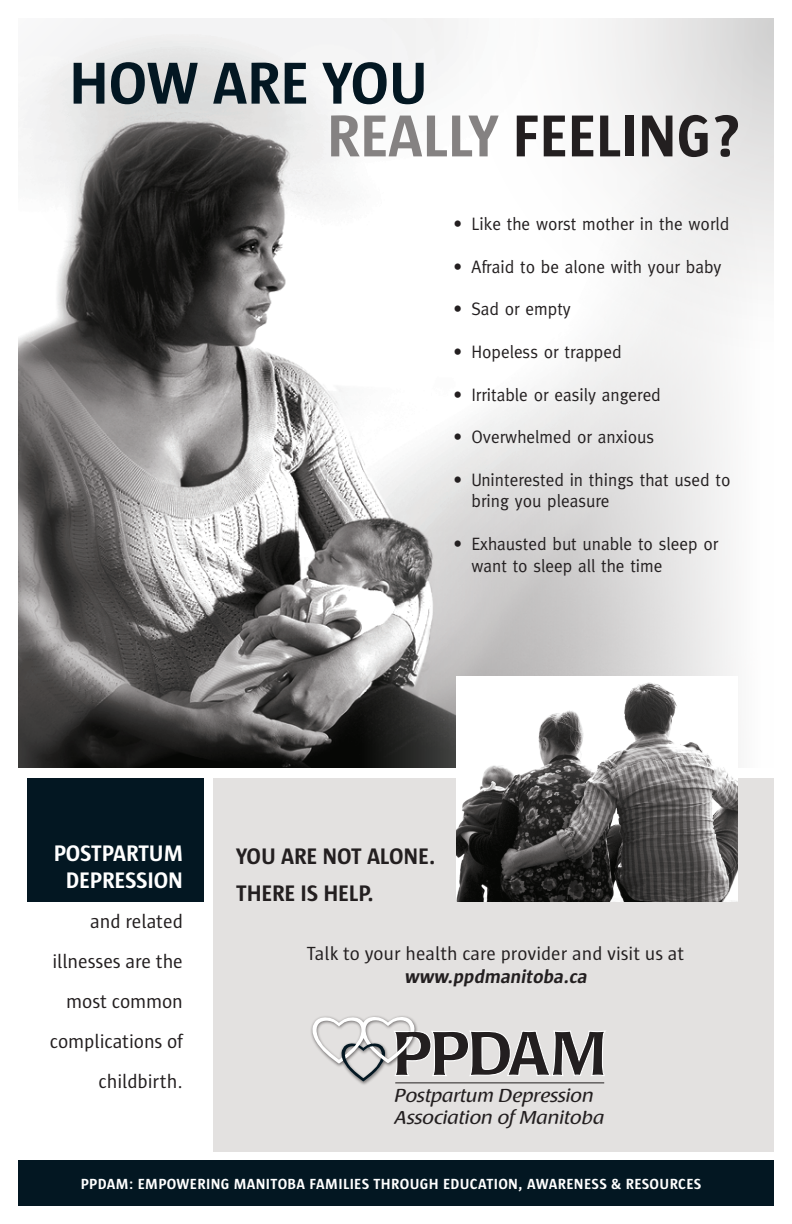
<style>
.page{position:relative;width:792px;height:1224px;background:#fff}
.page>*{position:absolute;margin:0;border:0;box-sizing:border-box;transform-origin:0 0}
.t1{font:700 60.5px/52.8px "Sun";letter-spacing:-.005em;color:#031722}
.t2{font:700 23px/36.8px "Sun";letter-spacing:-.005em;color:#231f20}
.t3{font:700 23px/27.6px "Sun";letter-spacing:-.005em;color:#fff;text-align:center}
.t4{font:20px/40px "Sun";letter-spacing:-.005em;color:#231f20;text-align:right}
.t5{font:19.4px "Sun";color:#231f20}
.t6{font:italic 700 19.4px "Sun";color:#231f20}
.t7{font:18.6px/21.5px "Raspoutine Classic";letter-spacing:.005em;color:#231f20;scale:1.1 1}
.t8{font:18px/21.6px "Meta";color:#231f20;scale:.96 1}
.t9{font:700 15px "Sun";letter-spacing:.025em;color:#fff}
.s1{color:#858282}
.s2{color:#231f20}
</style>
<div class="page">
<img style="left:18px;top:18px;width:756px;height:750px">
<div style="left:213px;top:778px;width:561px;height:374px;background:#e3e1e0"></div>
<div style="left:18px;top:1160px;width:756px;height:46px;background:#031722"></div>
<div style="left:27px;top:778px;width:177px;height:124px;background:#031722"></div>
<svg style="left:18px;top:18px;width:257px;height:257px"></svg>
<div style="left:310px;top:1015px;width:108px;height:71px;background:#231f20;opacity:.65"></div>
<svg style="left:311px;top:1016px;width:295px;height:65px"></svg>
<hr style="left:395px;top:1082px;width:209px;height:1px;background:#231f20">
<img style="left:456px;top:677px;width:282px;height:224px">
<h1 class="t1" style="left:327px;top:57px;width:416px;text-indent:-258px">HOW ARE YOU<br><span class="s1">REALLY</span> <span class="s2">FEELING?</span></h1>
<p class="t8" style="left:454px;top:213px;width:289px">• Like the worst mother in the world</p>
<p class="t8" style="left:454px;top:256px;width:281px">• Afraid to be alone with your baby</p>
<p class="t8" style="left:454px;top:298px;width:124px">• Sad or empty</p>
<p class="t8" style="left:454px;top:341px;width:177px">• Hopeless or trapped</p>
<p class="t8" style="left:454px;top:383px;width:217px">• Irritable or easily angered</p>
<p class="t8" style="left:454px;top:426px;width:211px">• Overwhelmed or anxious</p>
<p class="t8" style="left:471px;top:469px;width:271px;text-indent:-18px">• Uninterested in things that used to bring you pleasure</p>
<p class="t8" style="left:471px;top:533px;width:259px;text-indent:-18px">• Exhausted but unable to sleep or want to sleep all the time</p>
<p class="t3" style="left:54px;top:839px;width:131px">POSTPARTUM<br>DEPRESSION</p>
<p class="t4" style="left:50px;top:902px;width:135px">and related illnesses are the most common complications of childbirth.</p>
<p class="t2" style="left:236px;top:838px;width:100px">YOU ARE NOT</p>
<p class="t2" style="left:236px;top:838px;width:201px;text-indent:131px">ALONE.<br>TH ERE IS HELP.</p>
<p class="t5" style="left:307px;top:944px;width:379px">Talk to your health care provider and visit us at</p>
<p class="t6" style="left:404px;top:966px;width:188px">www.ppdmanitoba.ca</p>
<p class="t7" style="left:395px;top:1086px;width:192px">Postpartum Depression<br>Association of Manitoba</p>
<p class="t9" style="left:81px;top:1176px;width:622px">PPDAM: EMPOWERING MANITOBA FAM ILIES THROUGH EDUCATION, AWARENESS &amp; RESOURCES</p>
</div>
